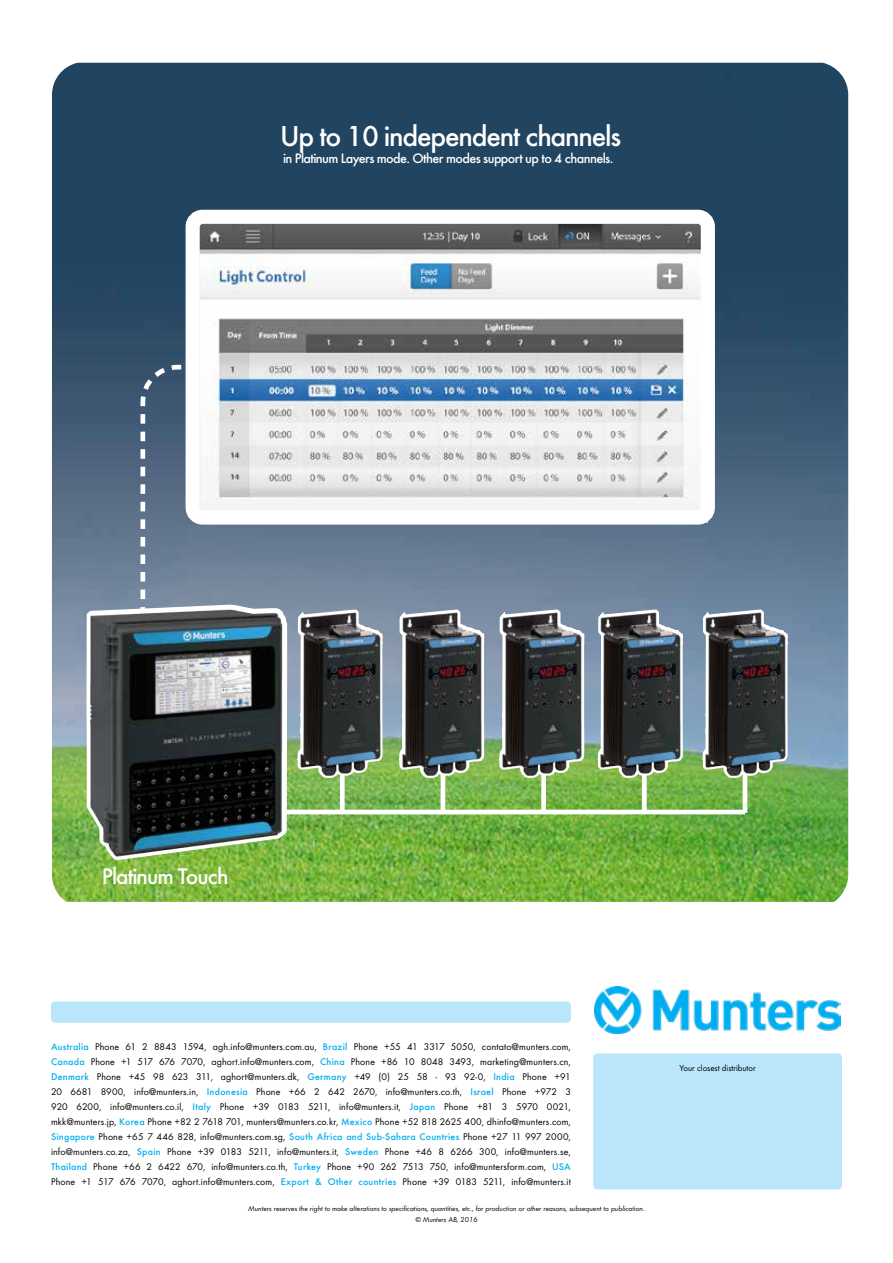
<style>
.page{position:relative;width:893px;height:1263px;background:#fff}
.page>*{position:absolute;margin:0;border:0;box-sizing:border-box;transform-origin:0 0}
.t1{font:500 30px "Futura";letter-spacing:-.04em;color:#fff}
.t2{font:500 23.55px "Futura";letter-spacing:-.04em;color:#fff}
.t3{font:500 14.25px "Futura";letter-spacing:-.04em;color:#fff}
.t4{font:10.05px/15px "Futura Boo";letter-spacing:.015em;color:#000;text-align:justify}
.t5{font:9px "Futura Boo";color:#000}
.t6{font:7.5px/10.8px "Futura Boo Obl";color:#000;text-align:center}
.s1{font-family:"Futura";font-weight:500;color:#00aeef}
</style>
<div class="page">
<img style="left:52px;top:63px;width:796px;height:839px">
<hr style="left:238px;top:810px;width:507px;height:4px;background:#fff">
<hr style="left:743px;top:750px;width:4px;height:63px;background:#fff">
<div style="left:642px;top:749px;width:5px;height:64px;background:#fff"></div>
<div style="left:541px;top:750px;width:5px;height:63px;background:#fff"></div>
<hr style="left:441px;top:749px;width:4px;height:64px;background:#fff">
<div style="left:340px;top:749px;width:5px;height:64px;background:#fff"></div>
<svg style="left:138px;top:362px;width:241px;height:244px;background:#657890"></svg>
<svg style="left:78px;top:873px;width:217px;height:29px;background:#7fb63f"></svg>
<img style="left:59px;top:587px;width:257px;height:286px">
<svg style="left:293px;top:606px;width:95px;height:177px;background:#89a596"></svg>
<img style="left:298px;top:612px;width:85px;height:166px">
<img style="left:394px;top:606px;width:294px;height:177px">
<img style="left:598px;top:612px;width:85px;height:166px">
<svg style="left:698px;top:606px;width:95px;height:177px;background:#7a9d9a"></svg>
<img style="left:703px;top:612px;width:85px;height:166px">
<img style="left:201px;top:225px;width:499px;height:285px">
<div style="left:186px;top:210px;width:529px;height:315px;border:14px solid #fff;border-radius:10px"></div>
<img style="left:595px;top:986px;width:245px;height:47px">
<div style="left:593px;top:1053px;width:249px;height:136px;background:#b9e6fa;border-radius:4px"></div>
<div style="left:51px;top:1001px;width:520px;height:22px;background:#b9e6fa;border-radius:4px"></div>
<h1 class="t1" style="left:280px;top:119px;width:343px">Up to 10 independent channels</h1>
<h3 class="t3" style="left:283px;top:150px;width:332px">in Platinum Layers mode. Other modes support up to 4 channels.</h3>
<h2 class="t2" style="left:102px;top:863px;width:128px">Platinum Touch</h2>
<p class="t4" style="left:51px;top:1039px;width:521px"><span class="s1">Australia</span> Phone 61 2 8843 1594, agh.info@munters.com.au, <span class="s1">Brazil</span> Phone +55 41 3317 5050, contato@munters.com, <span class="s1">Canada</span> Phone +1 517 676 7070, aghort.info@munters.com, <span class="s1">China</span> Phone +86 10 8048 3493, marketing@munters.cn, <span class="s1">Denmark</span> Phone +45 98 623 311, aghort@munters.dk, <span class="s1">Germany</span> +49 (0) 25 58 - 93 92-0, <span class="s1">India</span> Phone +91<br>20 6681 8900, info@munters.in, <span class="s1">Indonesia</span> Phone +66 2 642 2670, info@munters.co.th, <span class="s1">Israel</span> Phone +972 3<br>920 6200, info@munters.co.il, <span class="s1">Italy</span> Phone +39 0183 5211, info@munters.it, <span class="s1">Japan</span> Phone +81 3 5970 0021, mkk@munters.jp, <span class="s1">Korea</span> Phone +82 2 7618 701, munters@munters.co.kr, <span class="s1">Mexico</span> Phone +52 818 2625 400, dhinfo@munters.com, <span class="s1">Singapore</span> Phone +65 7 446 828, info@munters.com.sg, <span class="s1">South Africa and Sub-Sahara Countries</span> Phone +27 11 997 2000, info@munters.co.za, <span class="s1">Spain</span> Phone +39 0183 5211, info@munters.it, <span class="s1">Sweden</span> Phone +46 8 6266 300, info@munters.se, <span class="s1">Thailand</span> Phone +66 2 6422 670, info@munters.co.th, <span class="s1">Turkey</span> Phone +90 262 7513 750, info@muntersform.com, <span class="s1">USA </span>Phone +1 517 676 7070, aghort.info@munters.com, <span class="s1">Export &amp; Other countries</span> Phone +39 0183 5211, info@munters.it</p>
<p class="t6" style="left:248px;top:1203px;width:398px">Munters reserves the right to make alterations to specifications, quantities, etc., for production or other reasons, subsequent to publication. © Munters AB, 2016</p>
<p class="t5" style="left:679px;top:1062px;width:78px">Your closest distributor</p>
</div>
